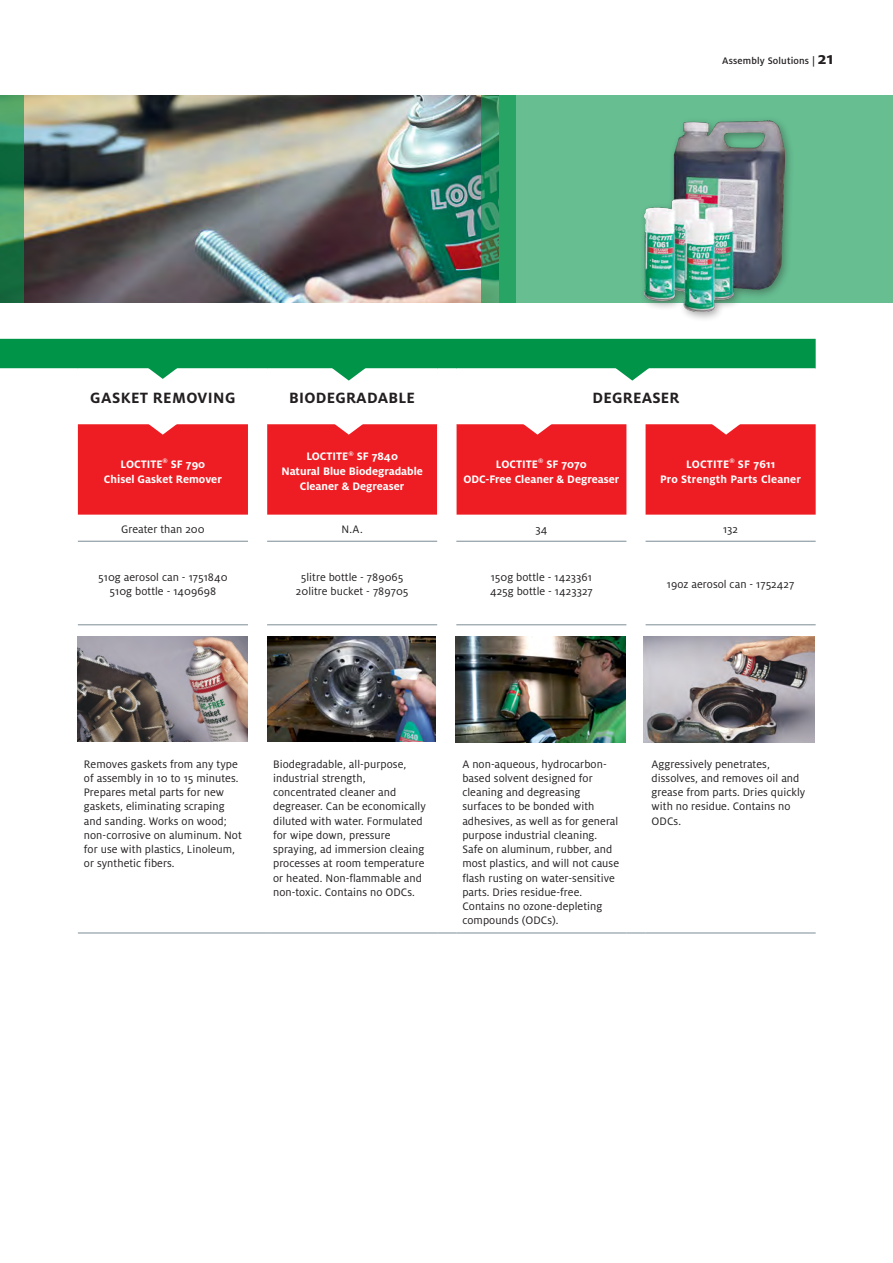
<style>
.page{position:relative;width:893px;height:1263px;background:#fff}
.page>*{position:absolute;margin:0;border:0;box-sizing:border-box;transform-origin:0 0}
.t1{font:700 16.5px "Henkel Milo";letter-spacing:.015em;color:#231f20}
.t2{font:12px/14.2px "Henkel Milo";letter-spacing:.005em;color:#231f20}
.t3{font:700 12px/15px "Henkel Milo";color:#fff;text-align:center}
.t4{font:500 10.5px "Henkel Milo";letter-spacing:.015em;color:#231f20}
.s1{font-weight:700;font-size:18px}
</style>
<div class="page">
<div style="left:0;top:96px;width:893px;height:207px;background:#66be91"></div>
<img style="left:23px;top:96px;width:458px;height:207px">
<svg style="left:481px;top:96px;width:35px;height:207px;background:#299760"></svg>
<svg style="left:0;top:96px;width:23px;height:207px;background:#308756"></svg>
<div style="left:640px;top:116px;width:155px;height:206px;background:#231f20;opacity:.4"></div>
<img style="left:644px;top:120px;width:140px;height:191px">
<div style="left:78px;top:424px;width:738px;height:91px;background:#ee1d23"></div>
<hr style="left:78px;top:541px;width:170px;height:1px;background:#7b8c95">
<hr style="left:456px;top:541px;width:170px;height:1px;background:#7b8c95">
<hr style="left:646px;top:541px;width:170px;height:1px;background:#7b8c95">
<hr style="left:78px;top:624px;width:170px;height:1px;background:#7b8c95">
<hr style="left:456px;top:624px;width:170px;height:1px;background:#7b8c95">
<hr style="left:646px;top:624px;width:170px;height:1px;background:#7b8c95">
<hr style="left:78px;top:932px;width:170px;height:1px;background:#7b8c95">
<svg style="left:248px;top:932px;width:19px;height:1px"></svg>
<hr style="left:267px;top:932px;width:170px;height:1px;background:#7b8c95">
<svg style="left:437px;top:932px;width:19px;height:1px"></svg>
<hr style="left:456px;top:932px;width:170px;height:1px;background:#7b8c95">
<svg style="left:626px;top:932px;width:20px;height:1px"></svg>
<hr style="left:646px;top:932px;width:170px;height:1px;background:#7b8c95">
<svg style="left:0;top:339px;width:816px;height:42px"></svg>
<img style="left:77px;top:637px;width:170px;height:105px">
<img style="left:267px;top:637px;width:168px;height:105px">
<img style="left:455px;top:637px;width:171px;height:106px">
<img style="left:644px;top:637px;width:171px;height:106px">
<svg style="left:146px;top:424px;width:34px;height:11px"></svg>
<svg style="left:248px;top:424px;width:208px;height:201px"></svg>
<svg style="left:520px;top:424px;width:34px;height:11px"></svg>
<svg style="left:709px;top:424px;width:34px;height:11px"></svg>
<p class="t4" style="left:722px;top:55px;width:113px">Assembly Solutions | <span class="s1">21</span></p>
<h1 class="t1" style="left:90px;top:389px;width:147px">GASKET REMOVING</h1>
<h1 class="t1" style="left:289px;top:389px;width:127px">BIODEGRADABLE</h1>
<h1 class="t1" style="left:592px;top:389px;width:88px">DEGREASER</h1>
<p class="t3" style="left:104px;top:456px;width:119px">LOCTITE<sup>®</sup> SF 790<br>Chisel Gasket Remover</p>
<p class="t3" style="left:281px;top:449px;width:143px">LOCTITE<sup>®</sup> SF 7840<br>Natural Blue Biodegradable<br>Cleaner &amp; Degreaser</p>
<p class="t3" style="left:463px;top:456px;width:157px">LOCTITE<sup>®</sup> SF 7070<br>ODC-Free Cleaner &amp; Degreaser</p>
<p class="t3" style="left:660px;top:456px;width:142px">LOCTITE<sup>®</sup> SF 7611<br>Pro Strength Parts Cleaner</p>
<p class="t2" style="left:121px;top:522px;width:85px">Greater than 200</p>
<p class="t2" style="left:342px;top:522px;width:23px">N.A.</p>
<p class="t2" style="left:535px;top:522px;width:13px">34</p>
<p class="t2" style="left:723px;top:522px;width:16px">132</p>
<p class="t2" style="left:98px;top:570px;width:131px;text-align:center">510g aerosol can - 1751840<br>510g bottle - 1409698</p>
<p class="t2" style="left:296px;top:570px;width:114px;text-align:center">5litre bottle - 789065<br>20litre bucket - 789705</p>
<p class="t2" style="left:490px;top:570px;width:104px">150g bottle - 1423361<br>425g bottle - 1423327</p>
<p class="t2" style="left:667px;top:577px;width:129px">19oz aerosol can - 1752427</p>
<p class="t2" style="left:84px;top:757px;width:159px">Removes gaskets from any type of assembly in 10 to 15 minutes.<br>Prepares metal parts for new gaskets, eliminating scraping and sanding. Works on wood; non-corrosive on aluminum. Not for use with plastics, Linoleum, or synthetic fibers.</p>
<p class="t2" style="left:273px;top:757px;width:154px">Biodegradable, all-purpose, industrial strength, concentrated cleaner and degreaser. Can be economically diluted with water. Formulated for wipe down, pressure spraying, ad immersion cleaing processes at room temperature or heated. Non-flammable and non-toxic. Contains no ODCs.</p>
<p class="t2" style="left:462px;top:757px;width:158px">A non-aqueous, hydrocarbon&shy;based solvent designed for cleaning and degreasing surfaces to be bonded with adhesives, as well as for general purpose industrial cleaning.<br>Safe on aluminum, rubber, and most plastics, and will not cause flash rusting on water-sensitive parts. Dries residue-free.<br>Contains no ozone-depleting compounds (ODCs).</p>
<p class="t2" style="left:652px;top:757px;width:155px">Aggressively penetrates, dissolves, and removes oil and grease from parts. Dries quickly with no residue. Contains no<br>ODCs.</p>
</div>
